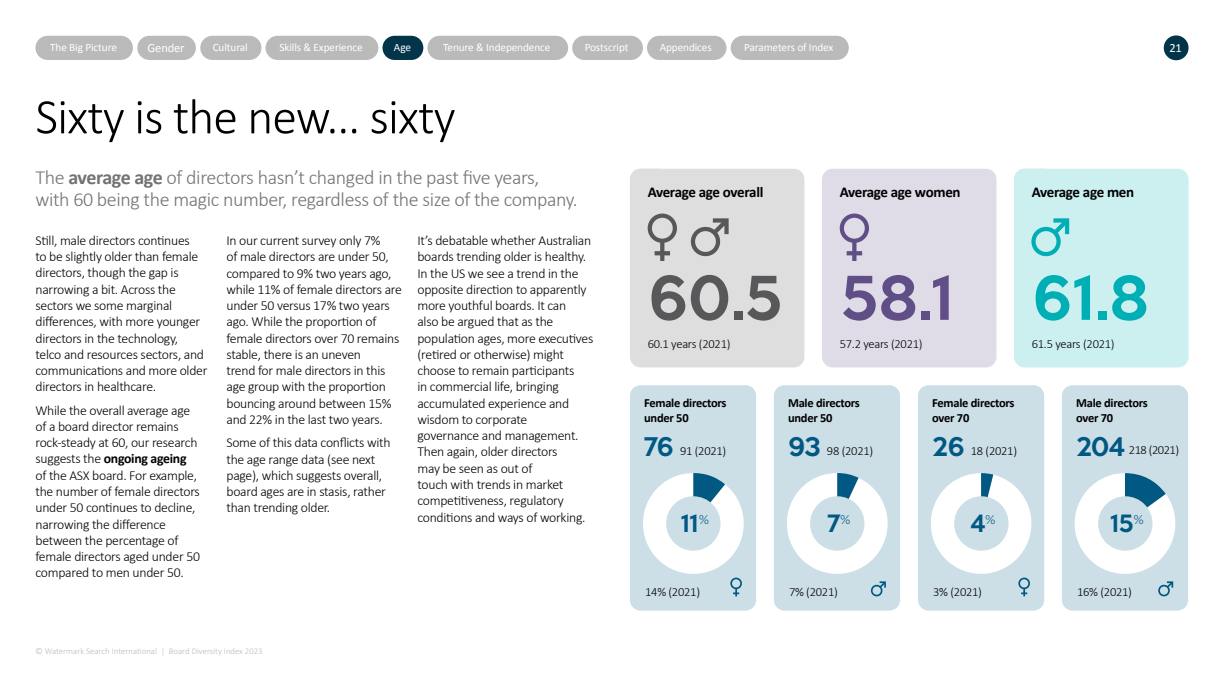
<style>
.page{position:relative;width:1224px;height:689px;background:#fff}
.page>*{position:absolute;margin:0;border:0;box-sizing:border-box;transform-origin:0 0}
.t1{font:500 55px "Keep Calm";color:#604e87}
.t2{font:500 55px "Keep Calm";color:#58585a}
.t3{font:500 55px "Keep Calm";color:#00afb5}
.t4{font:300 50px "Calibri";letter-spacing:-.02em;color:#000}
.t5{font:500 23.5px "Keep Calm";color:#005883}
.t6{font:500 21.75px "Keep Calm";color:#005883}
.t7{font:300 20px/22.5px "Calibri";letter-spacing:-.02em;color:#737373}
.t8{font:700 15px "Calibri";letter-spacing:-.025em;color:#000}
.t9{font:300 13.75px/16.2px "Calibri";letter-spacing:-.02em;color:#000}
.t10{font:300 12.5px "Calibri";letter-spacing:-.02em;color:#000}
.t11{font:700 12.5px/15px "Calibri";letter-spacing:-.02em;color:#000}
.t12{font:12.5px "Calibri";letter-spacing:-.01em;color:#fff}
.t13{font:11.25px "Calibri";letter-spacing:-.01em;color:#fff}
.t14{font:300 8.75px "Calibri";color:#bababa}
.s1{font-weight:700}
.s2{font-family:"Keep Calm";font-weight:500;font-size:23.5px;color:#005883}
</style>
<div class="page">
<div style="left:427px;top:36px;width:141px;height:24px;background:#bababa;border-radius:12px"></div>
<div style="left:572px;top:36px;width:71px;height:24px;background:#bababa;border-radius:12px"></div>
<div style="left:647px;top:36px;width:79px;height:24px;background:#bababa;border-radius:12px"></div>
<div style="left:266px;top:36px;width:112px;height:24px;background:#bababa;border-radius:12px"></div>
<div style="left:35px;top:36px;width:98px;height:24px;background:#bababa;border-radius:12px"></div>
<div style="left:137px;top:36px;width:59px;height:24px;background:#bababa;border-radius:12px"></div>
<div style="left:200px;top:36px;width:61px;height:24px;background:#bababa;border-radius:12px"></div>
<div style="left:731px;top:36px;width:118px;height:24px;background:#bababa;border-radius:12px"></div>
<div style="left:822px;top:169px;width:174px;height:198px;background:#dfdce7;border-radius:11px"></div>
<div style="left:382px;top:36px;width:41px;height:24px;background:#023549;border-radius:12px"></div>
<div style="left:630px;top:385px;width:126px;height:225px;background:#ccdee6;border-radius:11px"></div>
<div style="left:918px;top:385px;width:126px;height:225px;background:#ccdee6;border-radius:11px"></div>
<div style="left:774px;top:385px;width:126px;height:225px;background:#ccdee6;border-radius:11px"></div>
<div style="left:1062px;top:385px;width:126px;height:225px;background:#ccdee6;border-radius:11px"></div>
<div style="left:1164px;top:35px;width:24px;height:25px;background:#023549;border-radius:50%"></div>
<div style="left:630px;top:169px;width:174px;height:198px;background:#dedede;border-radius:11px"></div>
<svg style="left:690px;top:218px;width:39px;height:39px"></svg>
<svg style="left:787px;top:473px;width:101px;height:124px"></svg>
<svg style="left:648px;top:213px;width:29px;height:48px"></svg>
<div style="left:1014px;top:169px;width:174px;height:198px;background:#cceff0;border-radius:11px"></div>
<svg style="left:840px;top:213px;width:29px;height:48px"></svg>
<svg style="left:1074px;top:473px;width:102px;height:124px"></svg>
<div style="left:810px;top:496px;width:54px;height:54px;background:#ccdee6;border-radius:50%"></div>
<div style="left:1098px;top:496px;width:54px;height:54px;background:#ccdee6;border-radius:50%"></div>
<svg style="left:643px;top:473px;width:101px;height:123px"></svg>
<div style="left:666px;top:496px;width:54px;height:54px;background:#ccdee6;border-radius:50%"></div>
<svg style="left:930px;top:473px;width:102px;height:123px"></svg>
<div style="left:954px;top:496px;width:54px;height:54px;background:#ccdee6;border-radius:50%"></div>
<svg style="left:1031px;top:218px;width:38px;height:39px"></svg>
<p class="t13" style="left:50px;top:41px;width:68px">The Big Picture</p>
<p class="t12" style="left:147px;top:40px;width:39px">Gender</p>
<p class="t13" style="left:213px;top:41px;width:37px">Cultural</p>
<p class="t13" style="left:279px;top:41px;width:85px">Skills &amp; Experience</p>
<p class="t13" style="left:443px;top:41px;width:109px">Tenure &amp; Independence</p>
<p class="t13" style="left:585px;top:41px;width:45px">Postscript</p>
<p class="t13" style="left:660px;top:41px;width:54px">Appendices</p>
<p class="t13" style="left:744px;top:41px;width:91px">Parameters of Index</p>
<p class="t13" style="left:394px;top:41px;width:19px">Age</p>
<h2 class="t4" style="left:35px;top:86px;width:422px">Sixty is the new… sixty</h2>
<h3 class="t7" style="left:35px;top:165px;width:544px">The <span class="s1">average age</span> of directors hasn’t changed in the past five years, with 60 being the magic number, regardless of the size of the company.</h3>
<p class="t8" style="left:648px;top:183px;width:117px">Average age overall</p>
<p class="t8" style="left:840px;top:183px;width:122px">Average age women</p>
<p class="t12" style="left:1169px;top:40px;width:14px">21</p>
<p class="t8" style="left:1032px;top:183px;width:104px">Average age men</p>
<p class="t9" style="left:35px;top:231px;width:174px">Still, male directors continues<br>to be slightly older than female directors, though the gap is narrowing a bit. Across the sectors we some marginal differences, with more younger directors in the technology, telco and resources sectors, and communications and more older directors in healthcare.</p>
<p class="t9" style="left:35px;top:401px;width:166px">While the overall average age of a board director remains rock-steady at 60, our research suggests the <span class="s1">ongoing ageing </span>of the ASX board. For example, the number of female directors under 50 continues to decline, narrowing the difference between the percentage of female directors aged under 50 compared to men under 50.</p>
<p class="t9" style="left:226px;top:231px;width:177px">In our current survey only 7%<br>of male directors are under 50, compared to 9% two years ago, while 11% of female directors are under 50 versus 17% two years ago. While the proportion of female directors over 70 remains stable, there is an uneven<br>trend for male directors in this age group with the proportion bouncing around between 15% and 22% in the last two years.</p>
<p class="t9" style="left:226px;top:434px;width:166px">Some of this data conflicts with the age range data (see next page), which suggests overall, board ages are in stasis, rather than trending older.</p>
<p class="t9" style="left:417px;top:232px;width:177px">It’s debatable whether Australian boards trending older is healthy.<br>In the US we see a trend in the opposite direction to apparently more youthful boards. It can<br>also be argued that as the population ages, more executives (retired or otherwise) might choose to remain participants<br>in commercial life, bringing accumulated experience and wisdom to corporate<br>governance and management.<br>Then again, older directors<br>may be seen as out of<br>touch with trends in market competitiveness, regulatory conditions and ways of working.</p>
<p class="t14" style="left:35px;top:645px;width:229px">© Watermark Search International | Board Diversity Index 2023</p>
<h1 class="t2" style="left:648px;top:250px;width:136px">60.5</h1>
<p class="t10" style="left:648px;top:336px;width:84px">60.1 years (2021)</p>
<h1 class="t1" style="left:840px;top:250px;width:116px">58.1</h1>
<p class="t10" style="left:840px;top:336px;width:84px">57.2 years (2021)</p>
<h1 class="t3" style="left:1032px;top:250px;width:119px">61.8</h1>
<p class="t10" style="left:1032px;top:336px;width:84px">61.5 years (2021)</p>
<p class="t11" style="left:644px;top:395px;width:84px">Female directors under 50</p>
<p class="t10" style="left:644px;top:443px;width:84px"><span class="s2">76</span> 91 (2021)</p>
<p class="t11" style="left:788px;top:395px;width:73px">Male directors under 50</p>
<p class="t10" style="left:788px;top:443px;width:87px"><span class="s2">93</span> 98 (2021)</p>
<p class="t11" style="left:932px;top:395px;width:84px">Female directors over 70</p>
<p class="t10" style="left:932px;top:443px;width:86px"><span class="s2">26</span> 18 (2021)</p>
<p class="t11" style="left:1076px;top:395px;width:73px">Male directors over 70</p>
<h3 class="t5" style="left:1076px;top:425px;width:51px">204</h3>
<p class="t10" style="left:1129px;top:442px;width:52px">218 (2021)</p>
<h3 class="t6" style="left:681px;top:504px;width:30px">11<sup>%</sup></h3>
<h3 class="t6" style="left:827px;top:504px;width:25px">7<sup>%</sup></h3>
<h3 class="t6" style="left:1110px;top:504px;width:35px">15<sup>%</sup></h3>
<h3 class="t6" style="left:970px;top:504px;width:27px">4<sup>%</sup></h3>
<p class="t10" style="left:645px;top:583px;width:56px">14% (2021)</p>
<p class="t10" style="left:789px;top:583px;width:50px">7% (2021)</p>
<p class="t10" style="left:933px;top:583px;width:50px">3% (2021)</p>
<p class="t10" style="left:1077px;top:583px;width:56px">16% (2021)</p>
</div>
